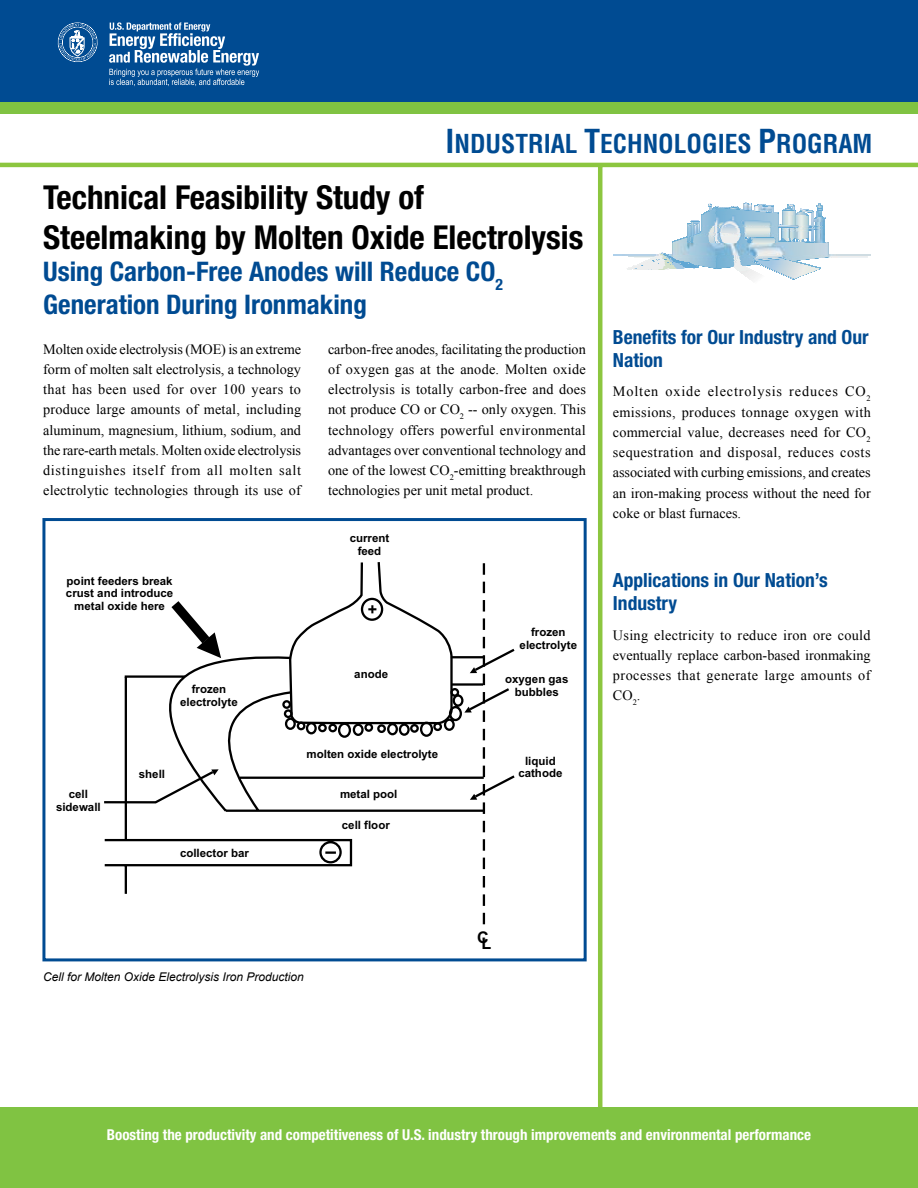
<style>
.page{position:relative;width:918px;height:1188px;background:#fff}
.page>*{position:absolute;margin:0;border:0;box-sizing:border-box;transform-origin:0 0}
.t1{font:700 condensed 33px "Helvetica Neue";color:#000}
.t2{font:700 condensed 27px/32.4px "Helvetica Neue";color:#004b92}
.t3{font:700 condensed 25.5px "Helvetica";color:#004b92}
.t4{font:700 condensed 19.5px/23.4px "Helvetica Neue";color:#004b92}
.t5{font:700 16.05px "Arial";color:#000}
.t6{font:700 condensed 15px "Helvetica Neue";color:#fff}
.t7{font:14.25px/20.2px "Times New Roman";letter-spacing:.01em;color:#000;text-align:justify}
.t8{font:italic 12px "Arial";color:#000}
.t9{font:700 11.55px/12.9px "Arial";color:#000;text-align:center}
.t10{font:8.25px "Times New Roman";color:#000}
.t11{font:3.45px "Avant Garde IT Cby BT";color:#fff}
.s1{font-size:32.25px}
</style>
<div class="page">
<div style="left:1px;top:1px;width:916px;height:101px;background:#004b92"></div>
<div style="left:0;top:0;width:918px;height:103px;border:2px solid #004b92"></div>
<svg style="left:58px;top:22px;width:201px;height:64px"></svg>
<div style="left:0;top:102px;width:918px;height:12px;background:#80c342"></div>
<img style="left:613px;top:205px;width:258px;height:63px">
<svg style="left:781px;top:274px;width:26px;height:6px"></svg>
<img style="left:770px;top:268px;width:51px;height:6px">
<svg style="left:627px;top:268px;width:42px;height:2px"></svg>
<img style="left:631px;top:267px;width:64px;height:2px">
<img style="left:770px;top:267px;width:49px;height:2px">
<img style="left:633px;top:265px;width:114px;height:3px">
<svg style="left:708px;top:267px;width:62px;height:13px"></svg>
<img style="left:764px;top:266px;width:51px;height:2px">
<img style="left:634px;top:265px;width:62px;height:2px">
<img style="left:761px;top:265px;width:50px;height:2px">
<img style="left:760px;top:265px;width:49px;height:1px">
<img style="left:638px;top:265px;width:119px;height:1px">
<img style="left:640px;top:263px;width:165px;height:2px">
<img style="left:642px;top:262px;width:159px;height:2px">
<img style="left:644px;top:260px;width:153px;height:3px">
<img style="left:648px;top:259px;width:157px;height:2px">
<img style="left:650px;top:259px;width:167px;height:1px">
<img style="left:635px;top:258px;width:192px;height:1px">
<img style="left:635px;top:257px;width:19px;height:1px">
<img style="left:654px;top:257px;width:213px;height:1px">
<img style="left:628px;top:256px;width:239px;height:1px">
<img style="left:628px;top:255px;width:201px;height:1px">
<img style="left:613px;top:254px;width:258px;height:1px">
<svg style="left:660px;top:253px;width:8px;height:2px"></svg>
<img style="left:673px;top:242px;width:156px;height:13px">
<img style="left:673px;top:242px;width:132px;height:1px">
<img style="left:676px;top:240px;width:103px;height:2px">
<img style="left:678px;top:239px;width:100px;height:2px">
<img style="left:682px;top:238px;width:96px;height:2px">
<img style="left:684px;top:237px;width:94px;height:2px">
<img style="left:686px;top:237px;width:92px;height:1px">
<img style="left:688px;top:236px;width:90px;height:1px">
<img style="left:700px;top:235px;width:78px;height:1px">
<img style="left:700px;top:234px;width:78px;height:1px">
<img style="left:700px;top:233px;width:78px;height:1px">
<img style="left:700px;top:227px;width:78px;height:6px">
<img style="left:701px;top:227px;width:81px;height:1px">
<img style="left:701px;top:226px;width:81px;height:1px">
<img style="left:701px;top:225px;width:81px;height:1px">
<img style="left:701px;top:224px;width:79px;height:1px">
<svg style="left:688px;top:221px;width:12px;height:15px"></svg>
<img style="left:701px;top:214px;width:77px;height:10px">
<img style="left:703px;top:213px;width:75px;height:2px">
<img style="left:705px;top:212px;width:73px;height:2px">
<img style="left:706px;top:212px;width:68px;height:1px">
<img style="left:708px;top:210px;width:65px;height:2px">
<img style="left:753px;top:210px;width:20px;height:1px">
<img style="left:710px;top:210px;width:38px;height:1px">
<svg style="left:782px;top:203px;width:44px;height:39px"></svg>
<svg style="left:708px;top:203px;width:65px;height:7px"></svg>
<hr style="left:0;top:163px;width:918px;height:4px;background:#8cc63f">
<hr style="left:598px;top:165px;width:4px;height:952px;background:#8cc63f">
<div style="left:0;top:1107px;width:918px;height:81px;background:#80c342"></div>
<svg style="left:104px;top:656px;width:179px;height:238px"></svg>
<svg style="left:283px;top:562px;width:232px;height:363px"></svg>
<svg style="left:104px;top:769px;width:115px;height:36px"></svg>
<svg style="left:162px;top:601px;width:59px;height:57px"></svg>
<div style="left:42px;top:518px;width:545px;height:443px;border:3px solid #004b92"></div>
<p class="t11" style="left:60px;top:38px;width:2px">.</p>
<p class="t11" style="left:95px;top:38px;width:2px">.</p>
<p class="t1" style="left:43px;top:178px;width:382px">Technical Feasibility Study of</p>
<h1 class="t3" style="left:446px;top:128px;width:428px"><span class="s1">I</span>NDUSTRIAL <span class="s1">T</span>ECHNOLOGIES <span class="s1">P</span>ROGRAM</h1>
<p class="t1" style="left:43px;top:217px;width:542px">Steelmaking by Molten Oxide Electrolysis</p>
<p class="t2" style="left:43px;top:255px;width:461px">Using Carbon-Free Anodes will Reduce CO<sub>2<br></sub>Generation During Ironmaking</p>
<p class="t7" style="left:185px;top:338px;width:6px">(</p>
<p class="t7" style="left:221px;top:338px;width:6px">)</p>
<p class="t7" style="left:43px;top:338px;width:259px">Molten oxide electrolysis MOE is an extreme form of molten salt electrolysis, a technology that has been used for over 100 years to produce large amounts of metal, including aluminum, magnesium, lithium, sodium, and the rare-earth metals. Molten oxide electrolysis distinguishes itself from all molten salt electrolytic technologies through its use of</p>
<p class="t7" style="left:328px;top:338px;width:259px">carbon-free anodes, facilitating the production of oxygen gas at the anode. Molten oxide electrolysis is totally carbon-free and does not produce CO or CO -- only oxygen. This technology offers powerful environmental advantages over conventional technology and one of the lowest CO -emitting breakthrough</p>
<p class="t10" style="left:460px;top:411px;width:6px">2</p>
<p class="t10" style="left:450px;top:472px;width:6px">2</p>
<p class="t7" style="left:328px;top:480px;width:207px">technologies per unit metal product.</p>
<p class="t9" style="left:350px;top:533px;width:41px">current feed</p>
<p class="t9" style="left:66px;top:575px;width:109px">point feeders break crust and introduce metal oxide here</p>
<p class="t9" style="left:56px;top:789px;width:46px">cell sidewall</p>
<p class="t9" style="left:180px;top:683px;width:59px">frozen electrolyte</p>
<p class="t9" style="left:139px;top:769px;width:28px">shell</p>
<p class="t9" style="left:180px;top:847px;width:71px">collector bar</p>
<p class="t5" style="left:368px;top:599px;width:11px">+</p>
<p class="t9" style="left:354px;top:669px;width:35px">anode</p>
<p class="t9" style="left:307px;top:749px;width:133px">molten oxide electrolyte</p>
<p class="t9" style="left:340px;top:789px;width:59px">metal pool</p>
<p class="t9" style="left:342px;top:820px;width:49px">cell floor</p>
<p class="t9" style="left:520px;top:627px;width:59px">frozen electrolyte</p>
<p class="t9" style="left:515px;top:687px;width:46px">bubbles</p>
<p class="t9" style="left:505px;top:674px;width:65px">oxygen gas</p>
<p class="t9" style="left:518px;top:755px;width:46px">liquid cathode</p>
<p class="t4" style="left:613px;top:325px;width:257px">Benefits for Our Industry and Our</p>
<p class="t7" style="left:613px;top:381px;width:259px;text-align:left">Molten oxide electrolysis reduces CO emissions, produces tonnage oxygen with commercial value, decreases need for CO sequestration and disposal, reduces costs associated with curbing emissions, and creates an iron-making process without the need for</p>
<p class="t4" style="left:613px;top:348px;width:52px">Nation</p>
<p class="t10" style="left:867px;top:393px;width:6px">2</p>
<p class="t10" style="left:867px;top:433px;width:6px">2</p>
<p class="t7" style="left:613px;top:503px;width:130px">coke or blast furnaces.</p>
<p class="t4" style="left:613px;top:568px;width:217px">Applications in Our Nation’s<br>Industry</p>
<p class="t7" style="left:613px;top:625px;width:259px">Using electricity to reduce iron ore could eventually replace carbon-based ironmaking processes that generate large amounts of</p>
<p class="t7" style="left:613px;top:685px;width:29px">CO<sub>2</sub>.</p>
<p class="t8" style="left:43px;top:970px;width:262px">Cell for Molten Oxide Electrolysis Iron Production</p>
<p class="t5" style="left:477px;top:930px;width:16px">CL</p>
<p class="t6" style="left:107px;top:1126px;width:706px">Boosting the productivity and competitiveness of U.S. industry through improvements and environmental performance</p>
</div>
